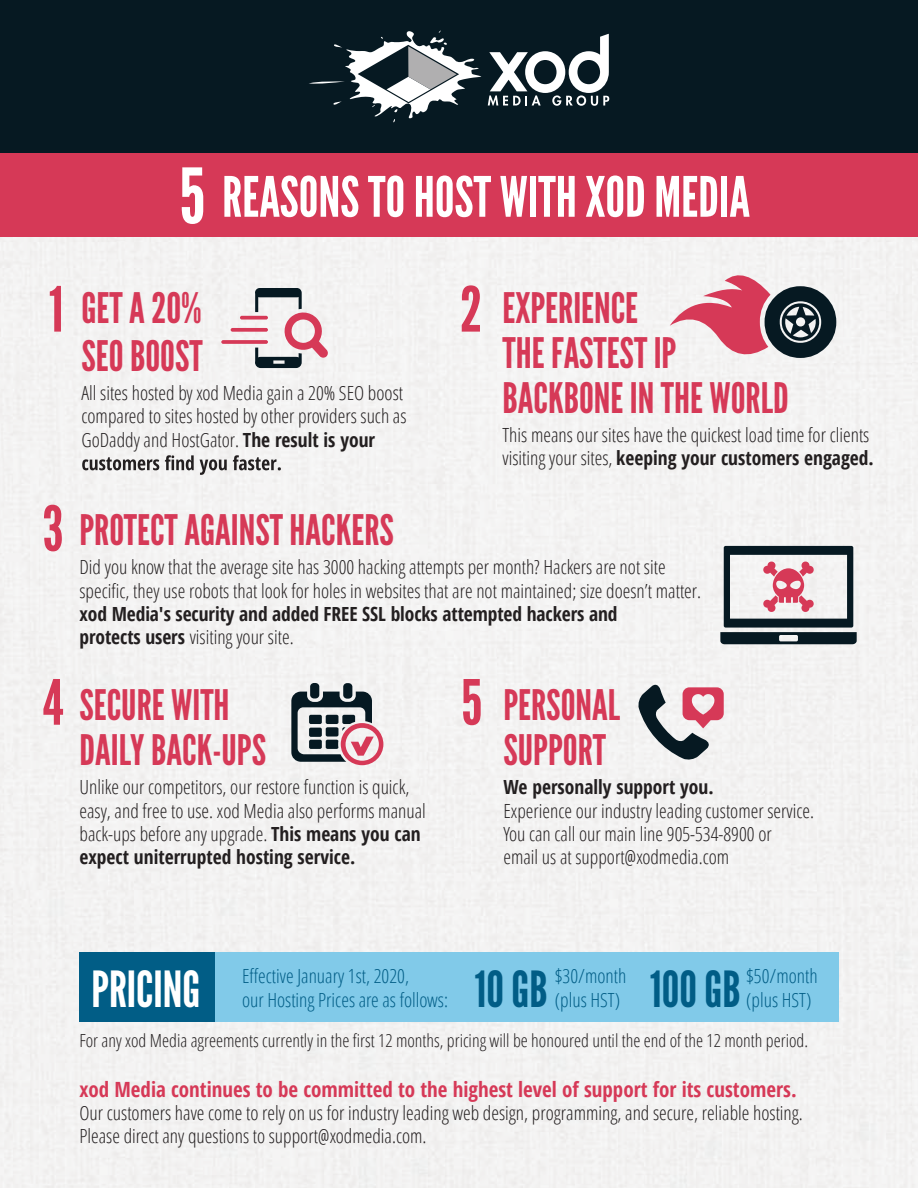
<style>
.page{position:relative;width:918px;height:1188px;background:#fff}
.page>*{position:absolute;margin:0;border:0;box-sizing:border-box;transform-origin:0 0}
.t1{font:76.2px "League Gothic";color:#fff}
.t2{font:62.25px "League Gothic";color:#d63957}
.t3{font:55.5px "League Gothic";color:#fff}
.t4{font:49.65px "League Gothic";color:#015d86}
.t5{font:49.65px "League Gothic";color:#fff}
.t6{font:42px/45px "League Gothic";color:#d63957}
.t7{font:700 condensed 21px "Open Sans";color:#d63957}
.t8{font:300 condensed 19.5px/23.4px "Open Sans";color:#231f20}
.t9{font:700 condensed 19.5px/23.4px "Open Sans";letter-spacing:-.005em;color:#231f20}
.t10{font:300 condensed 19.5px/23.4px "Open Sans";color:#015d86}
.t11{font:300 condensed 18px "Open Sans";color:#231f20}
.s1{font-weight:700}
.s2{font-weight:300}
</style>
<div class="page">
<div style="left:215px;top:952px;width:623px;height:70px;background:#81cae9"></div>
<div style="left:79px;top:952px;width:136px;height:70px;background:#015d86"></div>
<div style="left:0;top:0;width:918px;height:153px;background:#061922"></div>
<div style="left:0;top:153px;width:918px;height:84px;background:#d63957"></div>
<svg style="left:82px;top:455px;width:199px;height:20px"></svg>
<svg style="left:670px;top:270px;width:166px;height:89px"></svg>
<svg style="left:240px;top:316px;width:28px;height:4px"></svg>
<svg style="left:231px;top:328px;width:37px;height:4px"></svg>
<svg style="left:221px;top:340px;width:47px;height:4px"></svg>
<svg style="left:255px;top:288px;width:73px;height:80px"></svg>
<svg style="left:720px;top:546px;width:137px;height:98px"></svg>
<div style="left:310px;top:683px;width:9px;height:15px;background:#061922;border-radius:4px"></div>
<div style="left:343px;top:683px;width:9px;height:16px;background:#061922;border-radius:4px"></div>
<svg style="left:291px;top:692px;width:92px;height:73px"></svg>
<svg style="left:637px;top:683px;width:87px;height:78px"></svg>
<svg style="left:309px;top:31px;width:300px;height:92px"></svg>
<h1 class="t1" style="left:179px;top:151px;width:28px">5</h1>
<h3 class="t3" style="left:222px;top:164px;width:529px">REASONS TO HOST WITH XOD MEDIA</h3>
<h2 class="t2" style="left:49px;top:272px;width:16px">1</h2>
<h2 class="t2" style="left:43px;top:492px;width:22px">3</h2>
<h2 class="t2" style="left:43px;top:665px;width:22px">4</h2>
<h3 class="t6" style="left:81px;top:284px;width:123px;line-height:48px">GET A 20%<br>SEO BOOST</h3>
<p class="t8" style="left:81px;top:381px;width:327px">All sites hosted by xod Media gain a 20% SEO boost compared to sites hosted by other providers such as<br>GoDaddy and HostGator. <span class="s1">The result is your</span></p>
<h2 class="t2" style="left:460px;top:272px;width:24px">2</h2>
<h3 class="t6" style="left:502px;top:285px;width:288px">EXPERIENCE<br>THE FASTEST IP<br>BACKBONE IN THE WORLD</h3>
<p class="t8" style="left:502px;top:423px;width:373px">This means our sites have the quickest load time for clients visiting your sites, <span class="s1">keeping your customers engaged.</span></p>
<h3 class="t6" style="left:80px;top:508px;width:316px">PROTECT AGAINST HACKERS</h3>
<p class="t8" style="left:80px;top:555px;width:623px">Did you know that the average site has 3000 hacking attempts per month? Hackers are not site specific, they use robots that look for holes in websites that are not maintained; size doesn’t matter.</p>
<p class="t9" style="left:80px;top:602px;width:540px">xod Media's security and added FREE SSL blocks attempted hackers and protects users <span class="s2">visiting your site.</span></p>
<h3 class="t6" style="left:80px;top:683px;width:188px">SECURE WITH<br>DAILY BACK-UPS</h3>
<p class="t8" style="left:80px;top:775px;width:348px">Unlike our competitors, our restore function is quick, easy, and free to use. xod Media also performs manual back-ups before any upgrade. <span class="s1">This means you can expect uniterrupted hosting service.</span></p>
<h2 class="t2" style="left:461px;top:665px;width:23px">5</h2>
<h3 class="t6" style="left:503px;top:683px;width:118px">PERSONAL<br>SUPPORT</h3>
<p class="t9" style="left:503px;top:775px;width:212px">We personally support you.</p>
<p class="t8" style="left:503px;top:798px;width:312px">Experience our industry leading customer service.<br>You can call our main line 905-534-8900 or<br>email us at support@xodmedia.com</p>
<h3 class="t5" style="left:92px;top:960px;width:110px">PRICING</h3>
<p class="t10" style="left:242px;top:964px;width:169px">Effective January 1st, 2020,</p>
<h3 class="t4" style="left:475px;top:960px;width:74px">10 GB</h3>
<p class="t10" style="left:555px;top:964px;width:73px">$30/month (plus HST)</p>
<h3 class="t4" style="left:650px;top:960px;width:92px">100 GB</h3>
<p class="t10" style="left:746px;top:964px;width:73px">$50/month</p>
<p class="t10" style="left:242px;top:987px;width:208px">our Hosting Prices are as follows:</p>
<p class="t10" style="left:746px;top:987px;width:67px">(plus HST)</p>
<p class="t11" style="left:79px;top:1028px;width:730px">For any xod Media agreements currently in the first 12 months, pricing will be honoured until the end of the 12 month period.</p>
<p class="t7" style="left:80px;top:1074px;width:719px">xod Media continues to be committed to the highest level of support for its customers.</p>
<p class="t8" style="left:80px;top:1101px;width:725px">Our customers have come to rely on us for industry leading web design, programming, and secure, reliable hosting.<br>Please direct any questions to support@xodmedia.com.</p>
</div>
